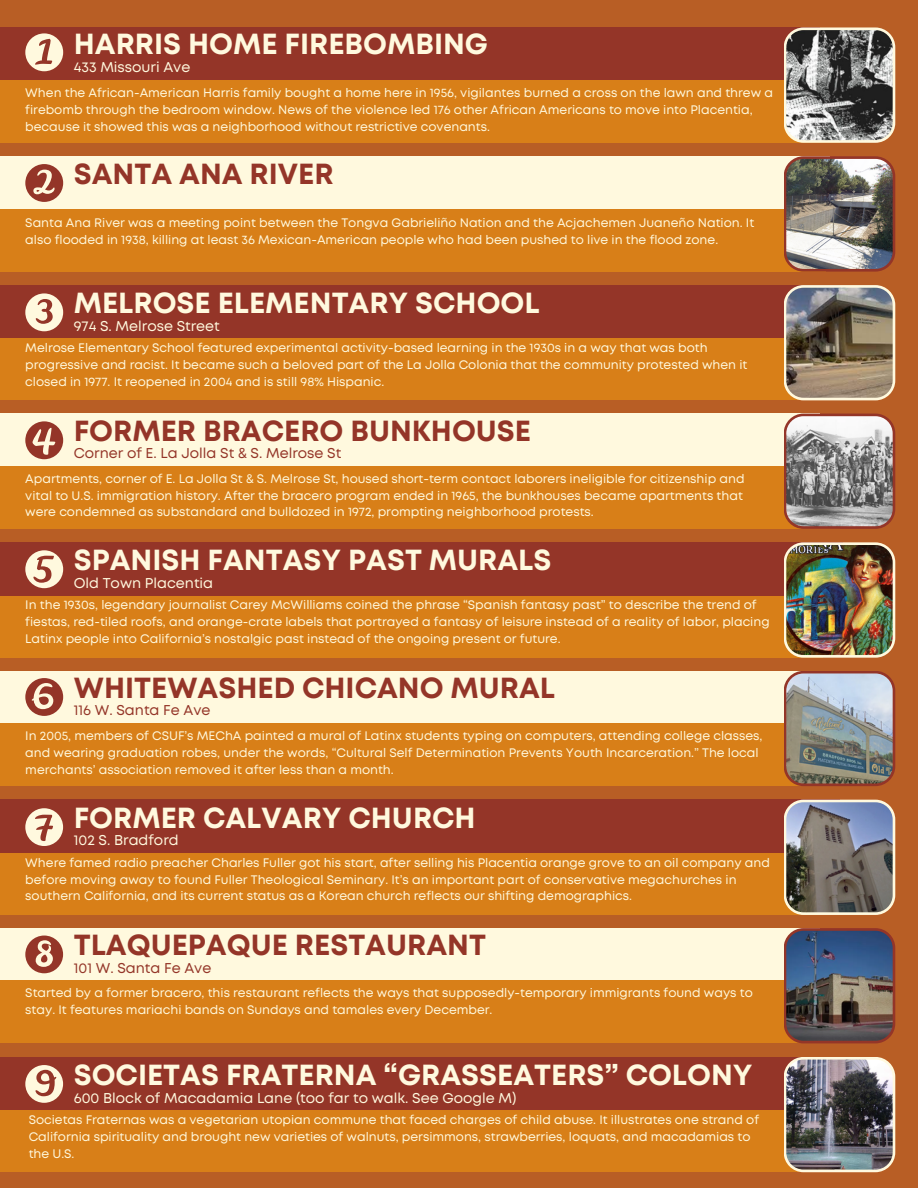
<style>
.page{position:relative;width:918px;height:1188px;background:#b85e25}
.page>*{position:absolute;margin:0;border:0;box-sizing:border-box;transform-origin:0 0}
.t1{font:700 29.1px "Mont";color:#fff9de}
.t2{font:700 29.1px "Mont";color:#943528}
.t3{font:14.25px "Mont";color:#fff9de}
.t4{font:14.25px "Mont";color:#943528}
.t5{font:12.3px/17px "Mont";color:#fff9de}
</style>
<div class="page">
<div style="left:0;top:27px;width:820px;height:80px;background:#943528"></div>
<svg style="left:25px;top:33px;width:38px;height:38px"></svg>
<div style="left:0;top:285px;width:839px;height:80px;background:#943528"></div>
<svg style="left:25px;top:293px;width:38px;height:38px"></svg>
<div style="left:0;top:414px;width:820px;height:79px;background:#fff9de"></div>
<svg style="left:25px;top:421px;width:38px;height:38px"></svg>
<div style="left:0;top:542px;width:843px;height:80px;background:#943528"></div>
<svg style="left:25px;top:550px;width:38px;height:38px"></svg>
<div style="left:0;top:81px;width:839px;height:62px;background:#d87f18"></div>
<svg style="left:784px;top:27px;width:111px;height:116px;background:#7e7b77"></svg>
<div style="left:0;top:156px;width:829px;height:80px;background:#fff9de"></div>
<svg style="left:25px;top:164px;width:38px;height:38px"></svg>
<div style="left:0;top:466px;width:839px;height:63px;background:#d87f18"></div>
<svg style="left:784px;top:414px;width:111px;height:115px;background:#a19896"></svg>
<div style="left:0;top:671px;width:823px;height:80px;background:#fff9de"></div>
<svg style="left:25px;top:678px;width:38px;height:38px"></svg>
<div style="left:0;top:210px;width:826px;height:62px;background:#d87f18"></div>
<img style="left:784px;top:156px;width:111px;height:116px">
<div style="left:0;top:339px;width:820px;height:61px;background:#d87f18"></div>
<img style="left:784px;top:285px;width:111px;height:115px">
<div style="left:0;top:723px;width:843px;height:63px;background:#d87f18"></div>
<img style="left:784px;top:671px;width:111px;height:115px">
<div style="left:0;top:596px;width:823px;height:61px;background:#d87f18"></div>
<img style="left:784px;top:542px;width:111px;height:116px">
<div style="left:0;top:800px;width:839px;height:79px;background:#943528"></div>
<svg style="left:25px;top:808px;width:38px;height:38px"></svg>
<div style="left:0;top:928px;width:820px;height:80px;background:#fff9de"></div>
<svg style="left:25px;top:936px;width:38px;height:37px"></svg>
<div style="left:0;top:981px;width:839px;height:62px;background:#d87f18"></div>
<img style="left:784px;top:928px;width:111px;height:115px">
<div style="left:0;top:853px;width:820px;height:62px;background:#d87f18"></div>
<svg style="left:784px;top:800px;width:111px;height:115px;background:#7d7a7b"></svg>
<div style="left:0;top:1057px;width:843px;height:80px;background:#943528"></div>
<svg style="left:25px;top:1065px;width:38px;height:38px"></svg>
<div style="left:0;top:1111px;width:823px;height:61px;background:#d87f18"></div>
<img style="left:784px;top:1057px;width:111px;height:115px">
<h1 class="t1" style="left:74px;top:33px;width:416px">HARRIS HOME FIREBOMBING</h1>
<p class="t5" style="left:25px;top:85px;width:749px">When the African-American Harris family bought a home here in 1956, vigilantes burned a cross on the lawn and threw a firebomb through the bedroom window. News of the violence led 176 other African Americans to move into Placentia, because it showed this was a neighborhood without restrictive covenants.</p>
<p class="t3" style="left:74px;top:61px;width:118px">433 Missouri Ave</p>
<h1 class="t2" style="left:74px;top:163px;width:261px">SANTA ANA RIVER</h1>
<p class="t5" style="left:25px;top:215px;width:730px">Santa Ana River was a meeting point between the Tongva Gabrieliño Nation and the Acjachemen Juaneño Nation. It also flooded in 1938, killing at least 36 Mexican-American people who had been pushed to live in the flood zone.</p>
<h1 class="t1" style="left:74px;top:292px;width:467px">MELROSE ELEMENTARY SCHOOL</h1>
<p class="t5" style="left:25px;top:340px;width:724px">Melrose Elementary School featured experimental activity-based learning in the 1930s in a way that was both progressive and racist. It became such a beloved part of the La Jolla Colonia that the community protested when it closed in 1977. It reopened in 2004 and is still 98% Hispanic.</p>
<p class="t3" style="left:74px;top:320px;width:148px">974 S. Melrose Street</p>
<h1 class="t2" style="left:74px;top:420px;width:459px">FORMER BRACERO BUNKHOUSE</h1>
<p class="t5" style="left:25px;top:471px;width:721px">Apartments, corner of E. La Jolla St &amp; S. Melrose St, housed short-term contact laborers ineligible for citizenship and vital to U.S. immigration history. After the bracero program ended in 1965, the bunkhouses became apartments that were condemned as substandard and bulldozed in 1972, prompting neighborhood protests.</p>
<p class="t4" style="left:74px;top:448px;width:269px">Corner of E. La Jolla St &amp; S. Melrose St</p>
<h1 class="t1" style="left:74px;top:549px;width:479px">SPANISH FANTASY PAST MURALS</h1>
<p class="t5" style="left:25px;top:598px;width:746px">In the 1930s, legendary journalist Carey McWilliams coined the phrase “Spanish fantasy past” to describe the trend of fiestas, red-tiled roofs, and orange-crate labels that portrayed a fantasy of leisure instead of a reality of labor, placing<br>Latinx people into California’s nostalgic past instead of the ongoing present or future.</p>
<h1 class="t2" style="left:74px;top:677px;width:483px">WHITEWASHED CHICANO MURAL</h1>
<p class="t5" style="left:25px;top:728px;width:739px">In 2005, members of CSUF’s MEChA painted a mural of Latinx students typing on computers, attending college classes, and wearing graduation robes, under the words, “Cultural Self Determination Prevents Youth Incarceration.” The local merchants’ association removed it after less than a month.</p>
<p class="t3" style="left:74px;top:578px;width:141px">Old Town Placentia</p>
<p class="t4" style="left:74px;top:705px;width:138px">116 W. Santa Fe Ave</p>
<h1 class="t1" style="left:74px;top:807px;width:403px">FORMER CALVARY CHURCH</h1>
<p class="t5" style="left:25px;top:855px;width:746px">Where famed radio preacher Charles Fuller got his start, after selling his Placentia orange grove to an oil company and before moving away to found Fuller Theological Seminary. It’s an important part of conservative megachurches in southern California, and its current status as a Korean church reflects our shifting demographics.</p>
<p class="t3" style="left:74px;top:835px;width:106px">102 S. Bradford</p>
<h1 class="t2" style="left:74px;top:934px;width:414px">TLAQUEPAQUE RESTAURANT</h1>
<p class="t5" style="left:25px;top:985px;width:729px">Started by a former bracero, this restaurant reflects the ways that supposedly-temporary immigrants found ways to stay. It features mariachi bands on Sundays and tamales every December.</p>
<p class="t4" style="left:74px;top:962px;width:139px">101 W. Santa Fe Ave</p>
<h1 class="t1" style="left:74px;top:1064px;width:680px">SOCIETAS FRATERNA “GRASSEATERS” COLONY</h1>
<p class="t5" style="left:29px;top:1112px;width:732px">Societas Fraternas was a vegetarian utopian commune that faced charges of child abuse. It illustrates one strand of<br>California spirituality and brought new varieties of walnuts, persimmons, strawberries, loquats, and macadamias to the U.S.</p>
<p class="t3" style="left:74px;top:1092px;width:444px">600 Block of Macadamia Lane (too far to walk. See Google M)</p>
</div>
